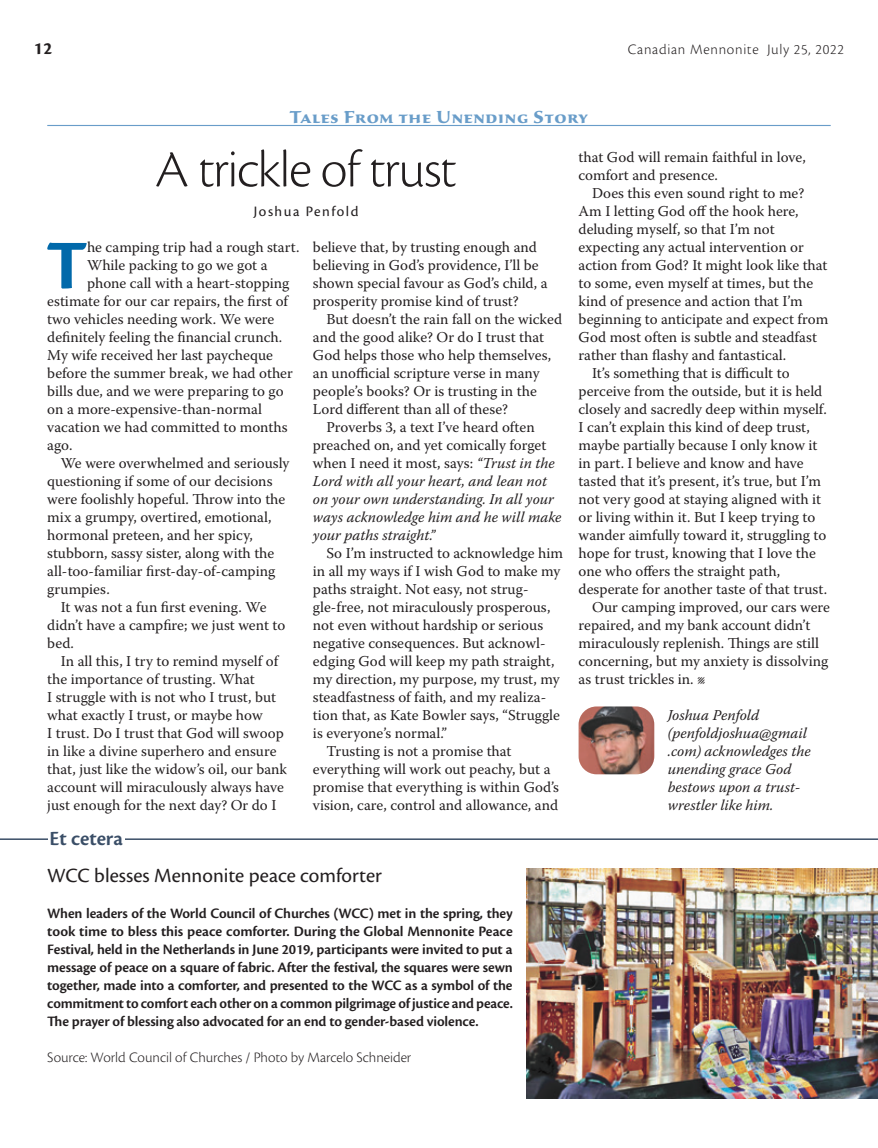
<style>
.page{position:relative;width:878px;height:1148px;background:#fff}
.page>*{position:absolute;margin:0;border:0;box-sizing:border-box;transform-origin:0 0}
.t1{font:700 72.3px "Cronos Pro";color:#0169aa}
.t2{font:300 54px "Cronos Pro";color:#231f20}
.t3{font:21px "Cronos Pro";letter-spacing:-.005em;color:#231f20}
.t4{font:600 21px "Cronos Pro";color:#3a4e67}
.t5{font:700 18px "Sava Pro";letter-spacing:.035em;color:#699dc9}
.t6{font:700 18px "Cronos Pro";color:#231f20}
.t7{font:15px/18px "Warnock Pro";color:#231f20}
.t8{font:600 15px/18px "Cronos Pro";letter-spacing:-.015em;color:#231f20;text-align:justify}
.t9{font:italic 15px/18px "Warnock Pro";color:#231f20}
.t10{font:300 15px "Cronos Pro";color:#231f20}
.t11{font:300 15px "Cronos Pro";letter-spacing:.045em;color:#231f20}
.t12{font:15px "Cronos Pro";color:#231f20}
.s1{font-style:italic}
</style>
<div class="page">
<hr style="left:47px;top:125px;width:783px;height:1px;background:#699dc9">
<hr style="left:0;top:838px;width:878px;height:2px;background:#3a4e67">
<div style="left:48px;top:828px;width:77px;height:16px;background:#fff"></div>
<img style="left:578px;top:706px;width:76px;height:68px">
<img style="left:526px;top:868px;width:352px;height:230px">
<p class="t6" style="left:34px;top:38px;width:20px">12</p>
<p class="t11" style="left:627px;top:41px;width:218px">Canadian Mennonite July 25, 2022</p>
<p class="t5" style="left:290px;top:105px;width:299px">Tales From the Unending Story</p>
<h2 class="t2" style="left:155px;top:138px;width:303px">A trickle of trust</h2>
<p class="t12" style="left:254px;top:203px;width:106px">Joshua Penfold</p>
<h1 class="t1" style="left:46px;top:224px;width:42px">T</h1>
<p class="t7" style="left:87px;top:238px;width:214px">he camping trip had a rough start.</p>
<p class="t7" style="left:87px;top:256px;width:182px">While packing to go we got a</p>
<p class="t7" style="left:87px;top:274px;width:204px">phone call with a heart-stopping</p>
<p class="t7" style="left:47px;top:292px;width:242px">estimate for our car repairs, the first of</p>
<p class="t7" style="left:47px;top:310px;width:229px">two vehicles needing work. We were</p>
<p class="t7" style="left:47px;top:328px;width:236px">definitely feeling the financial crunch.</p>
<p class="t7" style="left:47px;top:346px;width:227px">My wife received her last paycheque</p>
<p class="t7" style="left:47px;top:364px;width:247px">before the summer break, we had other</p>
<p class="t7" style="left:47px;top:382px;width:238px">bills due, and we were preparing to go</p>
<p class="t7" style="left:47px;top:400px;width:216px">on a more-expensive-than-normal</p>
<p class="t7" style="left:47px;top:418px;width:242px">vacation we had committed to months</p>
<p class="t7" style="left:47px;top:436px;width:27px">ago.</p>
<p class="t7" style="left:61px;top:454px;width:230px">We were overwhelmed and seriously</p>
<p class="t7" style="left:47px;top:472px;width:227px">questioning if some of our decisions</p>
<p class="t7" style="left:47px;top:490px;width:239px">were foolishly hopeful. Throw into the</p>
<p class="t7" style="left:47px;top:508px;width:226px">mix a grumpy, overtired, emotional,</p>
<p class="t7" style="left:47px;top:526px;width:207px">hormonal preteen, and her spicy,</p>
<p class="t7" style="left:47px;top:544px;width:228px">stubborn, sassy sister, along with the</p>
<p class="t7" style="left:47px;top:562px;width:229px">all-too-familiar first-day-of-camping</p>
<p class="t7" style="left:47px;top:580px;width:64px">grumpies.</p>
<p class="t7" style="left:61px;top:598px;width:207px">It was not a fun first evening. We</p>
<p class="t7" style="left:47px;top:616px;width:239px">didn’t have a campfire; we just went to</p>
<p class="t7" style="left:47px;top:634px;width:28px">bed.</p>
<p class="t7" style="left:61px;top:652px;width:219px">In all this, I try to remind myself of</p>
<p class="t7" style="left:47px;top:670px;width:209px">the importance of trusting. What</p>
<p class="t7" style="left:47px;top:688px;width:230px">I struggle with is not who I trust, but</p>
<p class="t7" style="left:47px;top:706px;width:217px">what exactly I trust, or maybe how</p>
<p class="t7" style="left:47px;top:724px;width:238px">I trust. Do I trust that God will swoop</p>
<p class="t7" style="left:47px;top:742px;width:231px">in like a divine superhero and ensure</p>
<p class="t7" style="left:47px;top:760px;width:241px">that, just like the widow’s oil, our bank</p>
<p class="t7" style="left:47px;top:778px;width:238px">account will miraculously always have</p>
<p class="t7" style="left:47px;top:796px;width:231px">just enough for the next day? Or do I</p>
<p class="t7" style="left:313px;top:238px;width:236px">believe that, by trusting enough and believing in God’s providence, I’ll be shown special favour as God’s child, a prosperity promise kind of trust?</p>
<p class="t7" style="left:326px;top:310px;width:237px">But doesn’t the rain fall on the wicked</p>
<p class="t7" style="left:313px;top:328px;width:232px">and the good alike? Or do I trust that</p>
<p class="t7" style="left:313px;top:346px;width:240px">God helps those who help themselves,</p>
<p class="t7" style="left:313px;top:364px;width:228px">an unofficial scripture verse in many</p>
<p class="t7" style="left:313px;top:382px;width:225px">people’s books? Or is trusting in the</p>
<p class="t7" style="left:313px;top:400px;width:197px">Lord different than all of these?</p>
<p class="t7" style="left:326px;top:418px;width:210px">Proverbs 3, a text I’ve heard often</p>
<p class="t7" style="left:313px;top:436px;width:235px">preached on, and yet comically forget</p>
<p class="t7" style="left:313px;top:454px;width:243px">when I need it most, says: <span class="s1">“Trust in the</span></p>
<p class="t9" style="left:313px;top:472px;width:235px">Lord with all your heart, and lean not</p>
<p class="t9" style="left:313px;top:490px;width:242px">on your own understanding. In all your</p>
<p class="t9" style="left:313px;top:508px;width:250px">ways acknowledge him and he will make</p>
<p class="t9" style="left:313px;top:526px;width:124px">your paths straight.”</p>
<p class="t7" style="left:326px;top:544px;width:238px">So I’m instructed to acknowledge him</p>
<p class="t7" style="left:313px;top:562px;width:249px">in all my ways if I wish God to make my</p>
<p class="t7" style="left:313px;top:580px;width:217px">paths straight. Not easy, not strug-</p>
<p class="t7" style="left:313px;top:598px;width:239px">gle-free, not miraculously prosperous,</p>
<p class="t7" style="left:313px;top:616px;width:232px">not even without hardship or serious</p>
<p class="t7" style="left:313px;top:634px;width:234px">negative consequences. But acknowl-</p>
<p class="t7" style="left:313px;top:652px;width:243px">edging God will keep my path straight,</p>
<p class="t7" style="left:313px;top:670px;width:248px">my direction, my purpose, my trust, my</p>
<p class="t7" style="left:313px;top:688px;width:235px">steadfastness of faith, and my realiza-</p>
<p class="t7" style="left:313px;top:706px;width:248px">tion that, as Kate Bowler says, “Struggle</p>
<p class="t7" style="left:313px;top:724px;width:136px">is everyone’s normal.”</p>
<p class="t7" style="left:326px;top:742px;width:187px">Trusting is not a promise that</p>
<p class="t7" style="left:313px;top:760px;width:239px">everything will work out peachy, but a</p>
<p class="t7" style="left:313px;top:778px;width:248px">promise that everything is within God’s</p>
<p class="t7" style="left:313px;top:796px;width:247px">vision, care, control and allowance, and</p>
<h3 class="t4" style="left:50px;top:826px;width:75px">Et cetera</h3>
<h3 class="t3" style="left:47px;top:863px;width:336px">WCC blesses Mennonite peace comforter</h3>
<p class="t8" style="left:47px;top:905px;width:467px">When leaders of the World Council of Churches (WCC) met in the spring, they took time to bless this peace comforter. During the Global Mennonite Peace Festival, held in the Netherlands in June 2019, participants were invited to put a message of peace on a square of fabric. After the festival, the squares were sewn together, made into a comforter, and presented to the WCC as a symbol of the commitment to comfort each other on a common pilgrimage of justice and peace.<br>The prayer of blessing also advocated for an end to gender-based violence.</p>
<p class="t10" style="left:47px;top:1049px;width:365px">Source: World Council of Churches / Photo by Marcelo Schneider</p>
<p class="t7" style="left:578px;top:148px;width:229px">that God will remain faithful in love, comfort and presence.</p>
<p class="t7" style="left:592px;top:184px;width:214px">Does this even sound right to me?</p>
<p class="t7" style="left:578px;top:202px;width:222px">Am I letting God off the hook here,</p>
<p class="t7" style="left:578px;top:220px;width:198px">deluding myself, so that I’m not</p>
<p class="t7" style="left:578px;top:238px;width:227px">expecting any actual intervention or</p>
<p class="t7" style="left:578px;top:256px;width:250px">action from God? It might look like that</p>
<p class="t7" style="left:578px;top:274px;width:236px">to some, even myself at times, but the</p>
<p class="t7" style="left:578px;top:292px;width:226px">kind of presence and action that I’m</p>
<p class="t7" style="left:578px;top:310px;width:251px">beginning to anticipate and expect from</p>
<p class="t7" style="left:578px;top:328px;width:240px">God most often is subtle and steadfast</p>
<p class="t7" style="left:578px;top:346px;width:209px">rather than flashy and fantastical.</p>
<p class="t7" style="left:592px;top:364px;width:199px">It’s something that is difficult to</p>
<p class="t7" style="left:578px;top:382px;width:245px">perceive from the outside, but it is held</p>
<p class="t7" style="left:578px;top:400px;width:250px">closely and sacredly deep within myself.</p>
<p class="t7" style="left:578px;top:418px;width:233px">I can’t explain this kind of deep trust,</p>
<p class="t7" style="left:578px;top:436px;width:240px">maybe partially because I only know it</p>
<p class="t7" style="left:578px;top:454px;width:226px">in part. I believe and know and have</p>
<p class="t7" style="left:578px;top:472px;width:244px">tasted that it’s present, it’s true, but I’m</p>
<p class="t7" style="left:578px;top:490px;width:244px">not very good at staying aligned with it</p>
<p class="t7" style="left:578px;top:508px;width:238px">or living within it. But I keep trying to</p>
<p class="t7" style="left:578px;top:526px;width:249px">wander aimfully toward it, struggling to</p>
<p class="t7" style="left:578px;top:544px;width:239px">hope for trust, knowing that I love the</p>
<p class="t7" style="left:578px;top:562px;width:203px">one who offers the straight path,</p>
<p class="t7" style="left:578px;top:580px;width:250px">desperate for another taste of that trust.</p>
<p class="t7" style="left:592px;top:598px;width:239px">Our camping improved, our cars were</p>
<p class="t7" style="left:578px;top:616px;width:233px">repaired, and my bank account didn’t</p>
<p class="t7" style="left:578px;top:634px;width:242px">miraculously replenish. Things are still</p>
<p class="t7" style="left:578px;top:652px;width:251px">concerning, but my anxiety is dissolving</p>
<p class="t7" style="left:578px;top:670px;width:124px">as trust trickles in. l</p>
<p class="t9" style="left:667px;top:706px;width:144px">Joshua Penfold (penfoldjoshua@gmail .com) acknowledges the unending grace God bestows upon a trust&shy;wrestler like him.</p>
</div>
